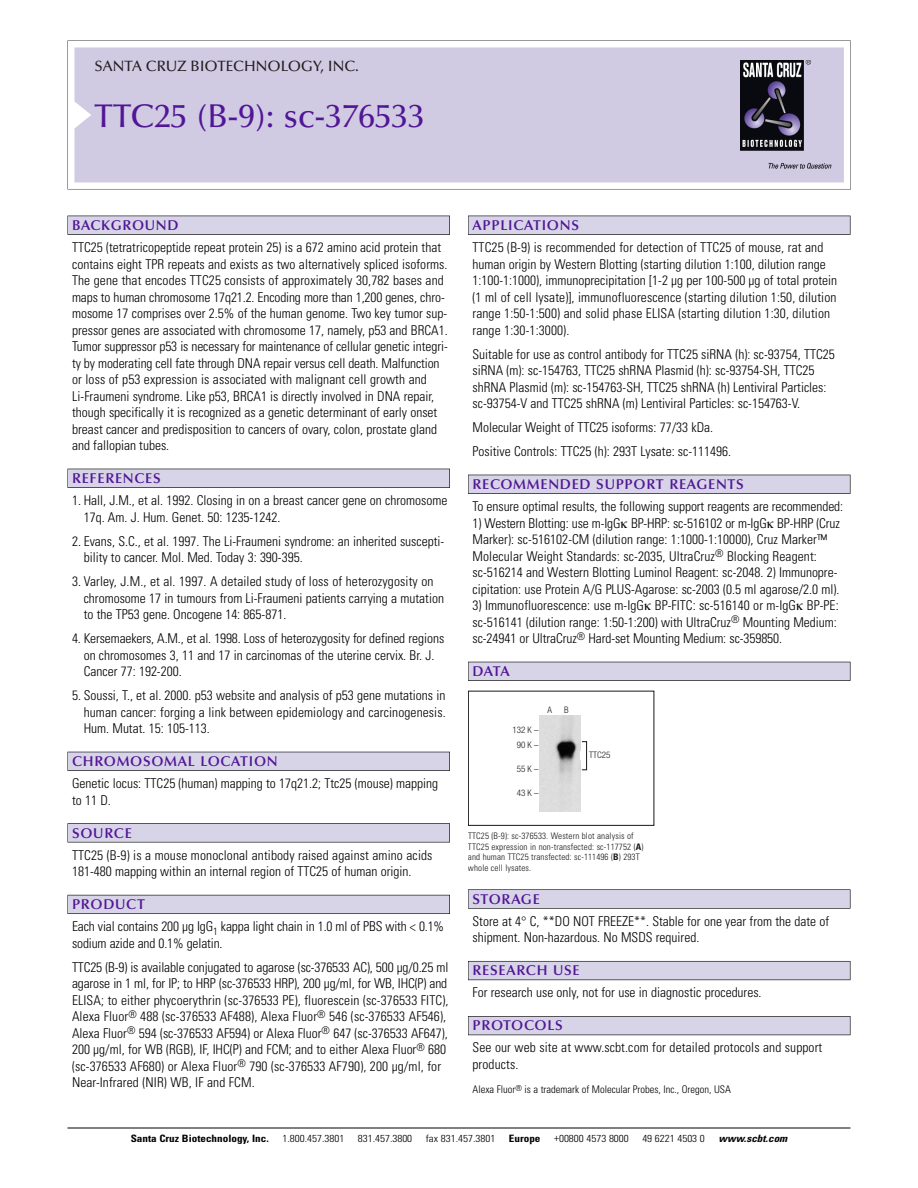
<style>
.page{position:relative;width:918px;height:1188px;background:#fff}
.page>*{position:absolute;margin:0;border:0;box-sizing:border-box;transform-origin:0 0}
.t1{font:500 33px "Optima";color:#511695}
.t2{font:500 15px "Optima";color:#231f20}
.t3{font:600 14.25px "Optima";letter-spacing:.05em;color:#511695}
.t4{font:300 condensed 13.5px/16.5px "Univers";color:#000}
.t5{font:300 condensed 10.5px "Univers";color:#000}
.t6{font:300 condensed 10.2px "Univers";color:#000;scale:1.1 1}
.t7{font:700 condensed 10.2px "Univers";color:#000;scale:1.1 1}
.t8{font:italic 700 condensed 10.2px "Univers";color:#000;scale:1.1 1}
.t9{font:300 condensed 9px/10.5px "Univers";letter-spacing:.015em;color:#191919}
.t10{font:300 condensed 9px/15px "Helvetica Neue";color:#191919;text-align:center}
.s1{font-weight:700}
</style>
<div class="page">
<svg style="left:68px;top:40px;width:783px;height:149px"></svg>
<div style="left:74px;top:47px;width:770px;height:135px;background:#d1cae3"></div>
<img style="left:741px;top:60px;width:90px;height:108px">
<div style="left:68px;top:216px;width:382px;height:19px;background:#535256"></div>
<div style="left:68px;top:216px;width:381px;height:18px;background:#d7d4e8"></div>
<div style="left:68px;top:469px;width:382px;height:19px;background:#525156"></div>
<div style="left:68px;top:469px;width:381px;height:18px;background:#d7d4e8"></div>
<div style="left:68px;top:752px;width:382px;height:19px;background:#515057"></div>
<div style="left:68px;top:752px;width:381px;height:18px;background:#d7d4e8"></div>
<div style="left:68px;top:823px;width:382px;height:19px;background:#575659"></div>
<div style="left:68px;top:824px;width:381px;height:18px;background:#d7d4e8"></div>
<div style="left:68px;top:895px;width:382px;height:19px;background:#595860"></div>
<div style="left:68px;top:895px;width:381px;height:18px;background:#d7d4e8"></div>
<div style="left:468px;top:216px;width:382px;height:19px;background:#535256"></div>
<div style="left:468px;top:216px;width:382px;height:18px;background:#d7d4e8"></div>
<div style="left:468px;top:475px;width:382px;height:19px;background:#525156"></div>
<div style="left:468px;top:475px;width:382px;height:18px;background:#d7d4e8"></div>
<div style="left:468px;top:662px;width:382px;height:19px;background:#515057"></div>
<div style="left:468px;top:662px;width:382px;height:18px;background:#d7d4e8"></div>
<div style="left:468px;top:889px;width:382px;height:20px;background:#666"></div>
<div style="left:468px;top:890px;width:382px;height:18px;background:#d7d4e8"></div>
<div style="left:468px;top:961px;width:382px;height:19px;background:#5e5d65"></div>
<div style="left:468px;top:962px;width:382px;height:18px;background:#d7d4e8"></div>
<div style="left:468px;top:1016px;width:382px;height:19px;background:#55545b"></div>
<div style="left:468px;top:1017px;width:382px;height:18px;background:#d7d4e8"></div>
<hr style="left:68px;top:1128px;width:782px;height:1px;background:#000">
<div style="left:468px;top:691px;width:186px;height:135px;border:1px solid #191919"></div>
<img style="left:540px;top:716px;width:40px;height:95px">
<div style="left:582px;top:742px;width:5px;height:28px;border:1px solid #191919"></div>
<p class="t2" style="left:94px;top:60px;width:266px">SANTA CRUZ BIOTECHNOLOGY, INC.</p>
<p class="t1" style="left:94px;top:102px;width:332px">TTC25 (B-9): sc-376533</p>
<p class="t3" style="left:72px;top:219px;width:108px">BACKGROUND</p>
<p class="t4" style="left:72px;top:240px;width:377px">TTC25 (tetratricopeptide repeat protein 25) is a 672 amino acid protein that contains eight TPR repeats and exists as two alternatively spliced isoforms.<br>The gene that encodes TTC25 consists of approximately 30,782 bases and maps to human chromosome 17q21.2. Encoding more than 1,200 genes, chro&shy;mosome 17 comprises over 2.5% of the human genome. Two key tumor sup&shy;pressor genes are associated with chromosome 17, namely, p53 and BRCA1.<br>Tumor suppressor p53 is necessary for maintenance of cellular genetic integri&shy;ty by moderating cell fate through DNA repair versus cell death. Malfunction or loss of p53 expression is associated with malignant cell growth and Li-Fraumeni syndrome. Like p53, BRCA1 is directly involved in DNA repair, though specifically it is recognized as a genetic determinant of early onset breast cancer and predisposition to cancers of ovary, colon, prostate gland and fallopian tubes.</p>
<p class="t3" style="left:72px;top:472px;width:90px">REFERENCES</p>
<p class="t4" style="left:84px;top:493px;width:365px;text-indent:-12px">1. Hall, J.M., et al. 1992. Closing in on a breast cancer gene on chromosome<br>17q. Am. J. Hum. Genet. 50: 1235-1242.</p>
<p class="t4" style="left:84px;top:534px;width:362px;text-indent:-12px">2. Evans, S.C., et al. 1997. The Li-Fraumeni syndrome: an inherited suscepti&shy;bility to cancer. Mol. Med. Today 3: 390-395.</p>
<p class="t4" style="left:84px;top:574px;width:362px;text-indent:-12px">3. Varley, J.M., et al. 1997. A detailed study of loss of heterozygosity on chromosome 17 in tumours from Li-Fraumeni patients carrying a mutation to the TP53 gene. Oncogene 14: 865-871.</p>
<p class="t4" style="left:84px;top:631px;width:362px;text-indent:-12px">4. Kersemaekers, A.M., et al. 1998. Loss of heterozygosity for defined regions on chromosomes 3, 11 and 17 in carcinomas of the uterine cervix. Br. J.<br>Cancer 77: 192-200.</p>
<p class="t4" style="left:84px;top:688px;width:364px;text-align:justify;text-indent:-12px">5. Soussi, T., et al. 2000. p53 website and analysis of p53 gene mutations in human cancer: forging a link between epidemiology and carcinogenesis.<br>Hum. Mutat. 15: 105-113.</p>
<p class="t3" style="left:72px;top:755px;width:207px">CHROMOSOMAL LOCATION</p>
<p class="t4" style="left:72px;top:777px;width:368px">Genetic locus: TTC25 (human) mapping to 17q21.2; Ttc25 (mouse) mapping to 11 D.</p>
<p class="t3" style="left:72px;top:827px;width:61px">SOURCE</p>
<p class="t4" style="left:72px;top:848px;width:362px">TTC25 (B-9) is a mouse monoclonal antibody raised against amino acids<br>181-480 mapping within an internal region of TTC25 of human origin.</p>
<p class="t3" style="left:72px;top:898px;width:74px">PRODUCT</p>
<p class="t4" style="left:72px;top:920px;width:374px">Each vial contains 200 µg IgG<sub>1</sub> kappa light chain in 1.0 ml of PBS with &lt; 0.1% sodium azide and 0.1% gelatin.</p>
<p class="t4" style="left:72px;top:960px;width:378px">TTC25 (B-9) is available conjugated to agarose (sc-376533 AC), 500 µg/0.25 ml agarose in 1 ml, for IP; to HRP (sc-376533 HRP), 200 µg/ml, for WB, IHC(P) and ELISA; to either phycoerythrin (sc-376533 PE), fluorescein (sc-376533 FITC), Alexa Fluor<sup>®</sup> 488 (sc-376533 AF488), Alexa Fluor<sup>®</sup> 546 (sc-376533 AF546), Alexa Fluor<sup>®</sup> 594 (sc-376533 AF594) or Alexa Fluor<sup>®</sup> 647 (sc-376533 AF647), 200 µg/ml, for WB (RGB), IF, IHC(P) and FCM; and to either Alexa Fluor<sup>®</sup> 680 (sc-376533 AF680) or Alexa Fluor<sup>®</sup> 790 (sc-376533 AF790), 200 µg/ml, for Near-Infrared (NIR) WB, IF and FCM.</p>
<p class="t3" style="left:473px;top:219px;width:108px">APPLICATIONS</p>
<p class="t4" style="left:473px;top:240px;width:366px">TTC25 (B-9) is recommended for detection of TTC25 of mouse, rat and human origin by Western Blotting (starting dilution 1:100, dilution range 1:100-1:1000), immunoprecipitation [1-2 µg per 100-500 µg of total protein (1 ml of cell lysate)], immunofluorescence (starting dilution 1:50, dilution range 1:50-1:500) and solid phase ELISA (starting dilution 1:30, dilution range 1:30-1:3000).</p>
<p class="t4" style="left:473px;top:347px;width:364px">Suitable for use as control antibody for TTC25 siRNA (h): sc-93754, TTC25 siRNA (m): sc-154763, TTC25 shRNA Plasmid (h): sc-93754-SH, TTC25 shRNA Plasmid (m): sc-154763-SH, TTC25 shRNA (h) Lentiviral Particles: sc-93754-V and TTC25 shRNA (m) Lentiviral Particles: sc-154763-V.</p>
<p class="t4" style="left:473px;top:420px;width:242px">Molecular Weight of TTC25 isoforms: 77/33 kDa.</p>
<p class="t4" style="left:473px;top:444px;width:260px">Positive Controls: TTC25 (h): 293T Lysate: sc-111496.</p>
<p class="t3" style="left:473px;top:478px;width:273px">RECOMMENDED SUPPORT REAGENTS</p>
<p class="t4" style="left:473px;top:499px;width:372px">To ensure optimal results, the following support reagents are recommended:</p>
<p class="t4" style="left:473px;top:516px;width:369px">1) Western Blotting: use m-IgG BP-HRP: sc-516102 or m-IgG BP-HRP (Cruz Marker): sc-516102-CM (dilution range: 1:1000-1:10000), Cruz Marker™ Molecular Weight Standards: sc-2035, UltraCruz<sup>®</sup> Blocking Reagent: sc-516214 and Western Blotting Luminol Reagent: sc-2048. 2) Immunopre&shy;cipitation: use Protein A/G PLUS-Agarose: sc-2003 (0.5 ml agarose/2.0 ml).</p>
<p class="t4" style="left:473px;top:598px;width:368px">3) Immunofluorescence: use m-IgG BP-FITC: sc-516140 or m-IgG BP-PE: sc-516141 (dilution range: 1:50-1:200) with UltraCruz<sup>®</sup> Mounting Medium: sc-24941 or UltraCruz<sup>®</sup> Hard-set Mounting Medium: sc-359850.</p>
<p class="t3" style="left:473px;top:665px;width:39px">DATA</p>
<p class="t10" style="left:513px;top:723px;width:28px">132 K –<br>90K–</p>
<p class="t10" style="left:517px;top:762px;width:23px">55K–</p>
<p class="t10" style="left:517px;top:786px;width:23px">43K–</p>
<p class="t10" style="left:548px;top:703px;width:6px">A</p>
<p class="t10" style="left:564px;top:703px;width:6px">B</p>
<p class="t10" style="left:589px;top:748px;width:23px">TTC25</p>
<p class="t9" style="left:468px;top:832px;width:177px">TTC25 (B-9): sc-376533. Western blot analysis of TTC25 expression in non-transfected: sc-117752 (<span class="s1">A</span>) and human TTC25 transfected: sc-111496 (<span class="s1">B</span>) 293T whole cell lysates.</p>
<p class="t3" style="left:473px;top:893px;width:69px">STORAGE</p>
<p class="t4" style="left:473px;top:914px;width:358px">Store at 4° C, **DO NOT FREEZE**. Stable for one year from the date of shipment. Non-hazardous. No MSDS required.</p>
<p class="t3" style="left:473px;top:965px;width:109px">RESEARCH USE</p>
<p class="t4" style="left:473px;top:986px;width:291px">For research use only, not for use in diagnostic procedures.</p>
<p class="t3" style="left:473px;top:1020px;width:92px">PROTOCOLS</p>
<p class="t4" style="left:473px;top:1041px;width:351px">See our web site at www.scbt.com for detailed protocols and support products.</p>
<p class="t5" style="left:473px;top:1085px;width:260px">Alexa Fluor<sup>®</sup> is a trademark of Molecular Probes, Inc., Oregon, USA</p>
<p class="t7" style="left:131px;top:1135px;width:127px">Santa Cruz Biotechnology, Inc.</p>
<p class="t6" style="left:282px;top:1135px;width:58px">1.800.457.3801</p>
<p class="t6" style="left:358px;top:1135px;width:51px">831.457.3800</p>
<p class="t6" style="left:426px;top:1135px;width:65px">fax 831.457.3801</p>
<p class="t7" style="left:509px;top:1135px;width:30px">Europe</p>
<p class="t6" style="left:554px;top:1135px;width:69px">+00800 4573 8000</p>
<p class="t6" style="left:642px;top:1135px;width:58px">49 6221 4503 0</p>
<p class="t8" style="left:719px;top:1135px;width:66px">www.scbt.com</p>
</div>
